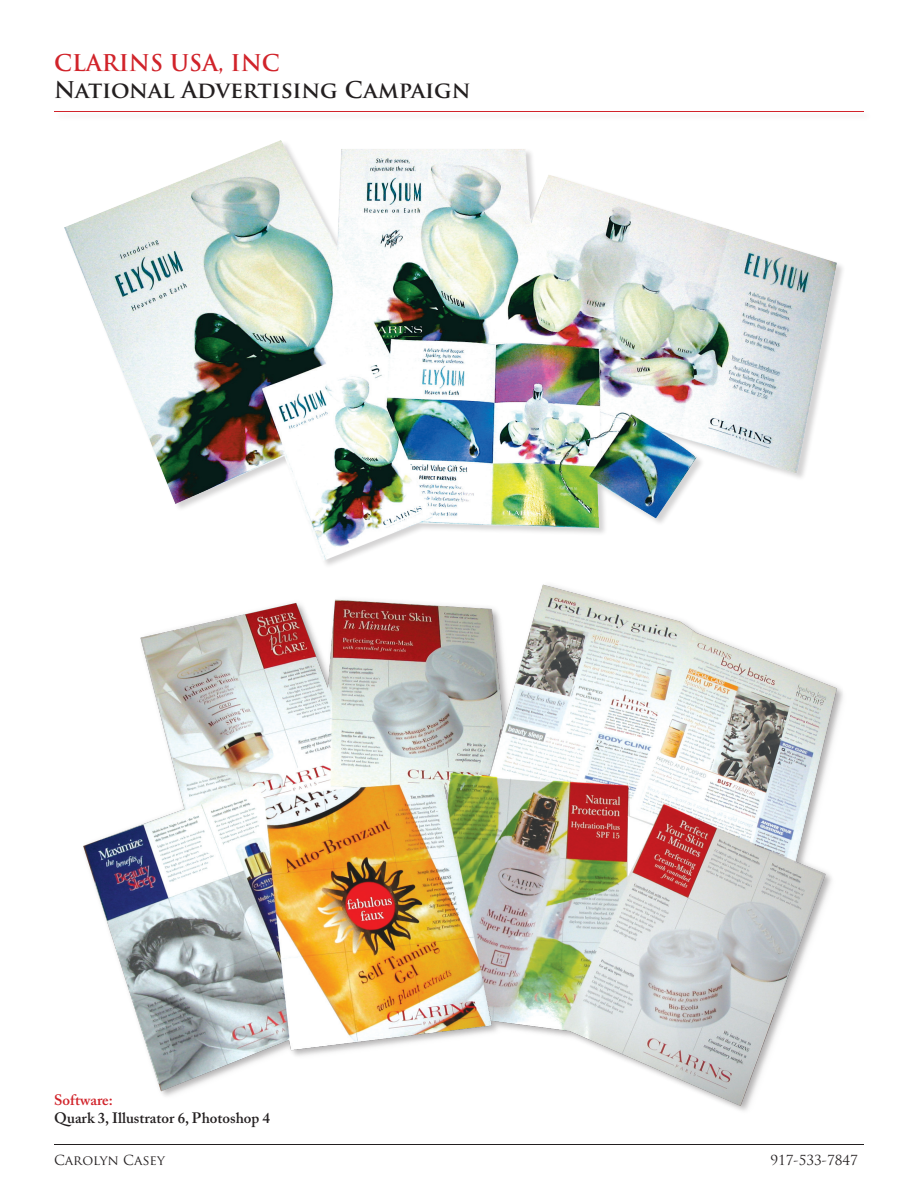
<style>
.page{position:relative;width:918px;height:1188px;background:#fff}
.page>*{position:absolute;margin:0;border:0;box-sizing:border-box;transform-origin:0 0}
.t1{font:700 22.5px "Trajan Pro";color:#231f20}
.t2{font:700 22.5px "Trajan Pro";color:#d1232a}
.t3{font:600 15px "Adobe Caslon Pro";color:#231f20}
.t4{font:600 15px "Adobe Caslon Pro";color:#d1232a}
.t5{font:13.5px "Trajan Pro";color:#231f20}
</style>
<div class="page">
<div style="left:54px;top:110px;width:819px;height:12px;background:#fbfbfb"></div>
<hr style="left:54px;top:111px;width:810px;height:1px;background:#d1232a">
<img style="left:65px;top:140px;width:772px;height:420px">
<img style="left:83px;top:584px;width:760px;height:526px">
<hr style="left:54px;top:1144px;width:810px;height:1px;background:#231f20">
<h1 class="t2" style="left:54px;top:49px;width:227px">CLARINS USA, INC</h1>
<h1 class="t1" style="left:54px;top:76px;width:418px">National Advertising Campaign</h1>
<p class="t4" style="left:54px;top:1091px;width:60px">Software:</p>
<p class="t3" style="left:54px;top:1109px;width:218px">Quark 3, Illustrator 6, Photoshop 4</p>
<p class="t5" style="left:54px;top:1152px;width:113px">CAROLYN CASEY</p>
<p class="t5" style="left:770px;top:1152px;width:89px">917-533-7847</p>
</div>
